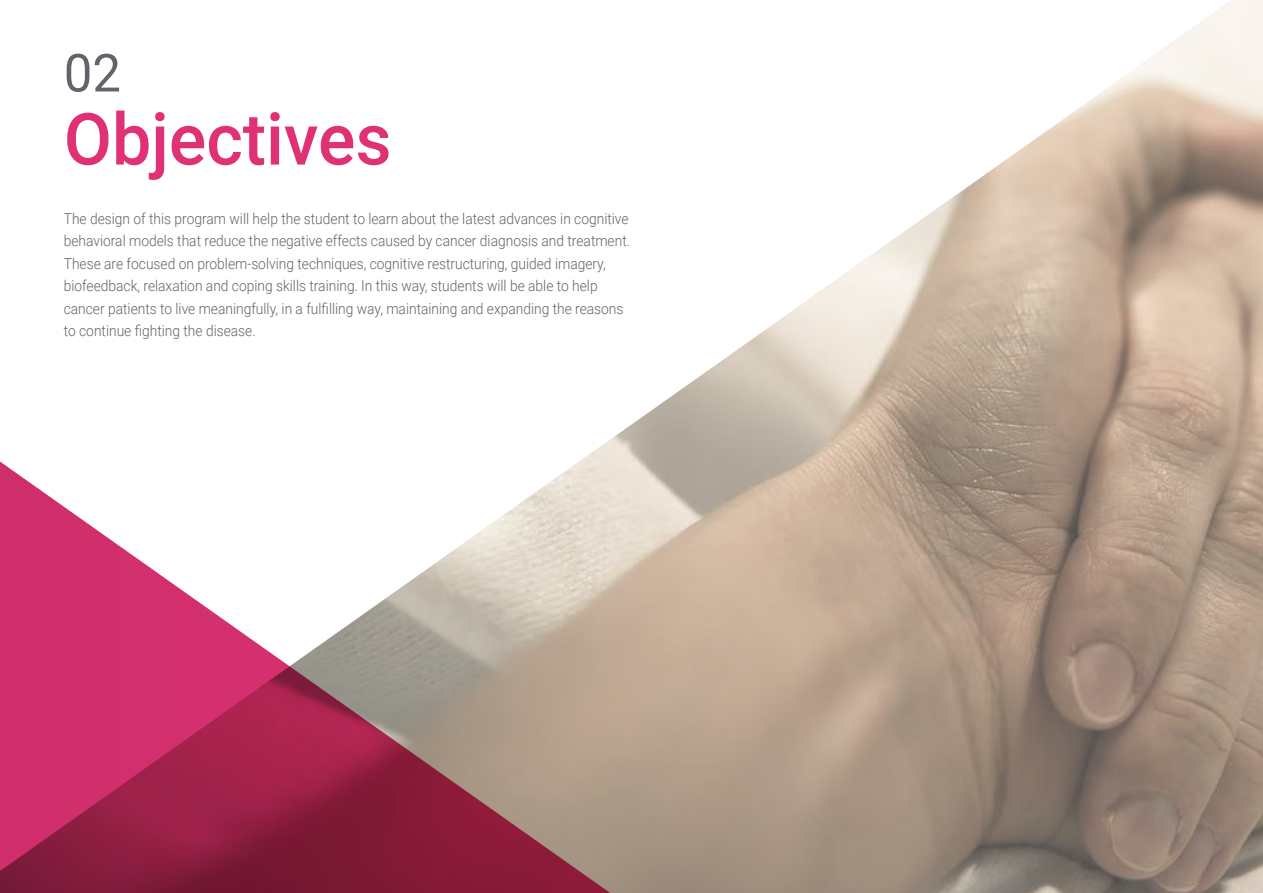
<style>
.page{position:relative;width:1263px;height:893px;background:#fff}
.page>*{position:absolute;margin:0;border:0;box-sizing:border-box;transform-origin:0 0}
.t1{font:500 72px "Roboto";color:#df3174}
.t2{font:52.5px "Roboto";color:#61646a}
.t3{font:300 15px/22.5px "Roboto";color:#61646a;scale:.92 1}
</style>
<div class="page">
<img style="left:601px;top:0;width:662px;height:893px">
<svg style="left:0;top:446px;width:640px;height:447px"></svg>
<h2 class="t2" style="left:64px;top:36px;width:59px">02</h2>
<h1 class="t1" style="left:64px;top:89px;width:329px">Objectives</h1>
<p class="t3" style="left:64px;top:207px;width:617px">The design of this program will help the student to learn about the latest advances in cognitive behavioral models that reduce the negative effects caused by cancer diagnosis and treatment.<br>These are focused on problem-solving techniques, cognitive restructuring, guided imagery, biofeedback, relaxation and coping skills training. In this way, students will be able to help cancer patients to live meaningfully, in a fulfilling way, maintaining and expanding the reasons to continue fighting the disease.</p>
</div>
